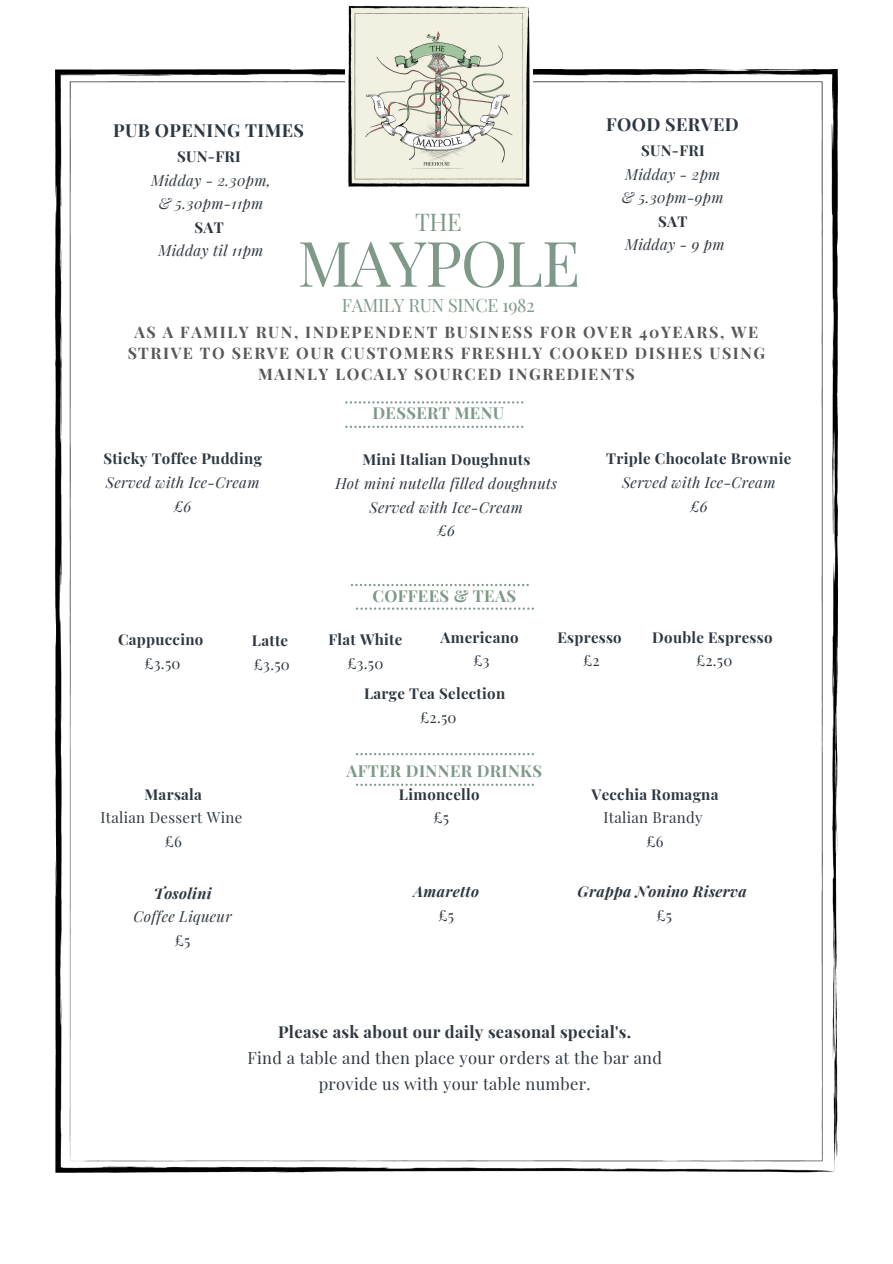
<style>
.page{position:relative;width:893px;height:1264px;background:#fff}
.page>*{position:absolute;margin:0;border:0;box-sizing:border-box;transform-origin:0 0}
.t1{font:62.85px "Playfair Display";letter-spacing:-.02em;color:#7e9988}
.t2{font:23.85px "Playfair Display";color:#7e9988}
.t3{font:700 18px "Playfair Display";letter-spacing:.02em;color:#2e3740}
.t4{font:18px "Playfair Display";letter-spacing:-.02em;color:#7e9988}
.t5{font:16.5px/25.8px "Playfair Display";letter-spacing:.02em;color:#2e3740;text-align:center}
.t6{font:700 16.5px "Playfair Display";letter-spacing:.02em;color:#7e9988}
.t7{font:700 16.5px "Playfair Display";letter-spacing:.02em;color:#2e3740}
.t8{font:700 15.9px/21.3px "Playfair Display";letter-spacing:.1em;color:#222;text-align:center}
.t9{font:700 15px "Playfair Display";letter-spacing:.02em;color:#2e3740}
.t10{font:italic 15px "Playfair Display";letter-spacing:.02em;color:#2e3740}
.t11{font:15px "Playfair Display";letter-spacing:.02em;color:#2e3740}
.t12{font:italic 700 15px "Playfair Display";letter-spacing:.02em;color:#2e3740}
</style>
<div class="page">
<img style="left:55px;top:70px;width:782px;height:1102px">
<img style="left:345px;top:5px;width:187px;height:185px">
<svg style="left:345px;top:425px;width:178px;height:3px"></svg>
<svg style="left:345px;top:401px;width:178px;height:2px"></svg>
<svg style="left:351px;top:584px;width:178px;height:2px"></svg>
<svg style="left:356px;top:607px;width:178px;height:2px"></svg>
<svg style="left:356px;top:753px;width:178px;height:2px"></svg>
<svg style="left:356px;top:783px;width:178px;height:3px"></svg>
<p class="t3" style="left:113px;top:118px;width:192px">PUB OPENING TIMES</p>
<p class="t9" style="left:177px;top:146px;width:65px">SUN-FRI</p>
<p class="t10" style="left:151px;top:169px;width:121px">Midday - 2.30pm,</p>
<p class="t10" style="left:159px;top:193px;width:106px">&amp; 5.30pm-11pm</p>
<p class="t9" style="left:194px;top:216px;width:31px">SAT</p>
<p class="t10" style="left:158px;top:240px;width:106px">Midday til 11pm</p>
<p class="t2" style="left:415px;top:205px;width:48px">THE</p>
<p class="t1" style="left:297px;top:219px;width:284px">MAYPOLE</p>
<p class="t4" style="left:342px;top:292px;width:194px">FAMILY RUN SINCE 1982</p>
<p class="t3" style="left:606px;top:112px;width:134px">FOOD SERVED</p>
<p class="t9" style="left:641px;top:140px;width:65px">SUN-FRI</p>
<p class="t10" style="left:625px;top:163px;width:97px">Midday - 2pm</p>
<p class="t10" style="left:622px;top:187px;width:103px">&amp; 5.30pm-9pm</p>
<p class="t9" style="left:658px;top:210px;width:31px">SAT</p>
<p class="t10" style="left:625px;top:234px;width:101px">Midday - 9 pm</p>
<p class="t8" style="left:127px;top:320px;width:639px">AS A FAMILY RUN, INDEPENDENT BUSINESS FOR OVER 40YEARS, WE<br>STRIVE TO SERVE OUR CUSTOMERS FRESHLY COOKED DISHES USING<br>MAINLY LOCALY SOURCED INGREDIENTS</p>
<p class="t9" style="left:103px;top:448px;width:160px">Sticky Toffee Pudding</p>
<p class="t10" style="left:106px;top:471px;width:155px">Served with Ice-Cream</p>
<p class="t10" style="left:174px;top:495px;width:19px">£6</p>
<p class="t9" style="left:118px;top:629px;width:87px">Cappuccino</p>
<p class="t11" style="left:145px;top:652px;width:37px">£3.50</p>
<p class="t9" style="left:252px;top:630px;width:38px">Latte</p>
<p class="t11" style="left:254px;top:653px;width:37px">£3.50</p>
<p class="t9" style="left:144px;top:783px;width:59px">Marsala</p>
<p class="t11" style="left:100px;top:807px;width:143px">Italian Dessert Wine</p>
<p class="t11" style="left:165px;top:830px;width:19px">£6</p>
<p class="t12" style="left:154px;top:882px;width:59px">Tosolini</p>
<p class="t10" style="left:133px;top:906px;width:100px">Coffee Liqueur</p>
<p class="t11" style="left:175px;top:929px;width:17px">£5</p>
<p class="t6" style="left:372px;top:401px;width:133px">DESSERT MENU</p>
<p class="t9" style="left:362px;top:449px;width:169px">Mini Italian Doughnuts</p>
<p class="t10" style="left:335px;top:473px;width:223px">Hot mini nutella filled doughnuts</p>
<p class="t10" style="left:369px;top:496px;width:155px">Served with Ice-Cream</p>
<p class="t10" style="left:437px;top:520px;width:19px">£6</p>
<p class="t6" style="left:372px;top:584px;width:145px">COFFEES &amp; TEAS</p>
<p class="t9" style="left:606px;top:448px;width:186px">Triple Chocolate Brownie</p>
<p class="t10" style="left:622px;top:471px;width:155px">Served with Ice-Cream</p>
<p class="t10" style="left:690px;top:495px;width:19px">£6</p>
<p class="t9" style="left:328px;top:629px;width:75px">Flat White</p>
<p class="t11" style="left:347px;top:652px;width:37px">£3.50</p>
<p class="t9" style="left:440px;top:626px;width:80px">Americano</p>
<p class="t11" style="left:473px;top:650px;width:18px">£3</p>
<p class="t9" style="left:557px;top:626px;width:66px">Espresso</p>
<p class="t11" style="left:583px;top:650px;width:18px">£2</p>
<p class="t9" style="left:652px;top:626px;width:122px">Double Espresso</p>
<p class="t11" style="left:696px;top:650px;width:38px">£2.50</p>
<p class="t9" style="left:364px;top:682px;width:143px">Large Tea Selection</p>
<p class="t11" style="left:420px;top:706px;width:38px">£2.50</p>
<p class="t6" style="left:346px;top:758px;width:197px">AFTER DINNER DRINKS</p>
<p class="t9" style="left:399px;top:783px;width:82px">Limoncello</p>
<p class="t11" style="left:433px;top:807px;width:17px">£5</p>
<p class="t9" style="left:591px;top:783px;width:129px">Vecchia Romagna</p>
<p class="t11" style="left:603px;top:807px;width:101px">Italian Brandy</p>
<p class="t11" style="left:646px;top:830px;width:19px">£6</p>
<p class="t12" style="left:413px;top:881px;width:67px">Amaretto</p>
<p class="t11" style="left:438px;top:904px;width:17px">£5</p>
<p class="t12" style="left:577px;top:881px;width:171px">Grappa Nonino Riserva</p>
<p class="t11" style="left:656px;top:904px;width:17px">£5</p>
<p class="t7" style="left:278px;top:1020px;width:355px">Please ask about our daily seasonal special's.</p>
<p class="t5" style="left:247px;top:1044px;width:416px">Find a table and then place your orders at the bar and provide us with your table number.</p>
</div>
